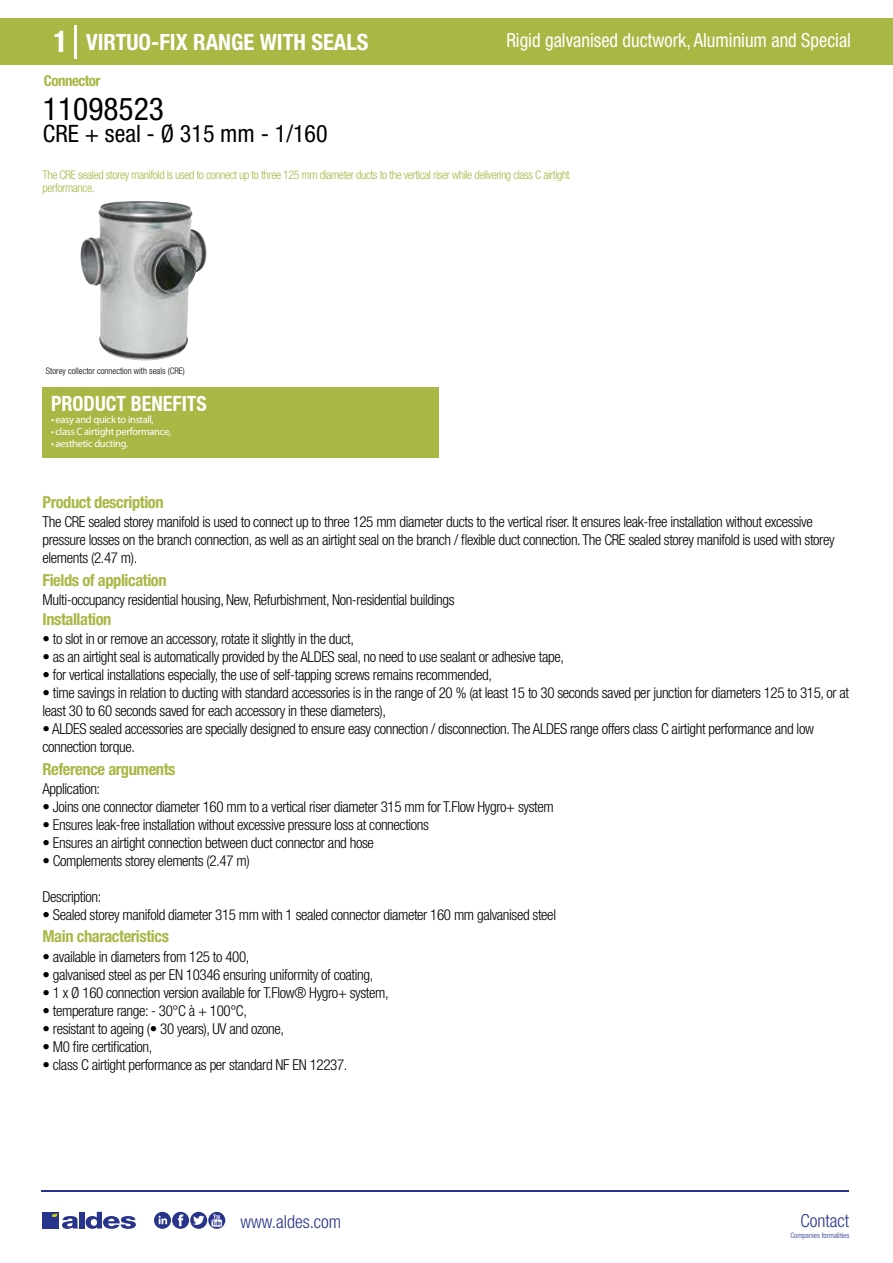
<style>
.page{position:relative;width:893px;height:1263px;background:#fff}
.page>*{position:absolute;margin:0;border:0;box-sizing:border-box;transform-origin:0 0}
.t1{font:condensed 31.5px "Helvetica Neue LT Std";color:#000}
.t2{font:condensed 24px "Helvetica Neue LT Std";color:#000}
.t3{font:700 condensed 22.5px "Helvetica Neue LT Std";color:#fff}
.t4{font:700 condensed 21px "Helvetica Neue";color:#fff;scale:.95 1}
.t5{font:condensed 19.5px "Helvetica Neue LT Std";color:#fff;scale:.95 1}
.t6{font:300 condensed 18px "Helvetica Neue";color:#28348b}
.t7{font:700 condensed 16.5px "Helvetica Neue LT Std";letter-spacing:-.025em;color:#a9b745}
.t8{font:300 condensed 15px/18px "Helvetica Neue LT Std";letter-spacing:-.025em;color:#000}
.t9{font:700 condensed 15px "Helvetica Neue LT Std";letter-spacing:-.035em;color:#a9b745}
.t10{font:300 condensed 12px/13.5px "Helvetica Neue LT Std";letter-spacing:-.035em;color:#a9b745}
.t11{font:10.5px "Myriad Pro";letter-spacing:-.03em;color:#fff}
.t12{font:300 condensed 9px "Helvetica Neue";color:#000}
.t13{font:300 condensed 7.5px "Helvetica Neue";color:#28348b}
.s1{font-size:30px}
</style>
<div class="page">
<div style="left:0;top:18px;width:893px;height:46px;background:#a9b745"></div>
<div style="left:43px;top:387px;width:396px;height:70px;background:#a9b745"></div>
<hr style="left:74px;top:25px;width:2px;height:33px;background:#fff">
<svg style="left:80px;top:201px;width:127px;height:160px"></svg>
<hr style="left:41px;top:1190px;width:808px;height:1px;background:#28348b">
<svg style="left:154px;top:1212px;width:71px;height:17px"></svg>
<div style="left:42px;top:1212px;width:17px;height:16px;background:#28348b"></div>
<div style="left:79px;top:1212px;width:5px;height:16px;background:#28348b"></div>
<svg style="left:86px;top:1212px;width:50px;height:17px"></svg>
<svg style="left:52px;top:1213px;width:26px;height:16px"></svg>
<h3 class="t3" style="left:54px;top:28px;width:317px"><span class="s1">1</span> VIRTUO-FIX RANGE WITH SEALS</h3>
<h3 class="t5" style="left:506px;top:29px;width:364px">Rigid galvanised ductwork, Aluminium and Special</h3>
<p class="t9" style="left:44px;top:71px;width:58px">Connector</p>
<h1 class="t1" style="left:43px;top:91px;width:122px">11098523</h1>
<h2 class="t2" style="left:43px;top:120px;width:286px">CRE + seal - Ø 315 mm - 1/160</h2>
<p class="t10" style="left:43px;top:167px;width:529px">The CRE sealed storey manifold is used to connect up to three 125 mm diameter ducts to the vertical riser while delivering class C airtight performance.</p>
<p class="t12" style="left:46px;top:365px;width:140px">Storey collector connection with seals (CRE)</p>
<p class="t12" style="left:134px;top:365px;width:52px">(CRE) with seals</p>
<h3 class="t4" style="left:51px;top:391px;width:166px">PRODUCT BENEFITS</h3>
<p class="t11" style="left:51px;top:413px;width:104px">• easy and quick to install,</p>
<p class="t11" style="left:51px;top:425px;width:122px">• class C airtight performance,</p>
<p class="t11" style="left:51px;top:437px;width:79px">• aesthetic ducting.</p>
<p class="t7" style="left:43px;top:492px;width:123px">Product description</p>
<p class="t8" style="left:43px;top:513px;width:794px">The CRE sealed storey manifold is used to connect up to three 125 mm diameter ducts to the vertical riser. It ensures leak-free installation without excessive pressure losses on the branch connection, as well as an airtight seal on the branch / flexible duct connection. The CRE sealed storey manifold is used with storey elements (2.47 m).</p>
<p class="t8" style="left:43px;top:590px;width:413px">Multi-occupancy residential housing, New, Refurbishment, Non-residential buildings</p>
<p class="t8" style="left:43px;top:630px;width:313px">• to slot in or remove an accessory, rotate it slightly in the duct,</p>
<p class="t8" style="left:43px;top:648px;width:523px">• as an airtight seal is automatically provided by the ALDES seal, no need to use sealant or adhesive tape,</p>
<p class="t8" style="left:43px;top:666px;width:451px">• for vertical installations especially, the use of self-tapping screws remains recommended,</p>
<p class="t8" style="left:43px;top:684px;width:808px">• time savings in relation to ducting with standard accessories is in the range of 20 % (at least 15 to 30 seconds saved per junction for diameters 125 to 315, or at least 30 to 60 seconds saved for each accessory in these diameters),</p>
<p class="t8" style="left:43px;top:720px;width:773px">• ALDES sealed accessories are specially designed to ensure easy connection / disconnection. The ALDES range offers class C airtight performance and low connection torque.</p>
<p class="t7" style="left:43px;top:570px;width:126px">Fields of application</p>
<p class="t7" style="left:43px;top:609px;width:70px">Installation</p>
<p class="t7" style="left:43px;top:759px;width:135px">Reference arguments</p>
<p class="t8" style="left:43px;top:780px;width:59px">Application:</p>
<p class="t8" style="left:43px;top:798px;width:513px">• Joins one connector diameter 160 mm to a vertical riser diameter 315 mm for T.Flow Hygro+ system</p>
<p class="t8" style="left:43px;top:816px;width:388px">• Ensures leak-free installation without excessive pressure loss at connections</p>
<p class="t8" style="left:43px;top:834px;width:333px">• Ensures an airtight connection between duct connector and hose</p>
<p class="t8" style="left:43px;top:852px;width:209px">• Complements storey elements (2.47 m)</p>
<p class="t8" style="left:43px;top:888px;width:60px">Description:</p>
<p class="t8" style="left:43px;top:906px;width:515px">• Sealed storey manifold diameter 315 mm with 1 sealed connector diameter 160 mm galvanised steel</p>
<p class="t7" style="left:43px;top:926px;width:128px">Main characteristics</p>
<p class="t8" style="left:43px;top:947px;width:208px">• available in diameters from 125 to 400,</p>
<p class="t8" style="left:43px;top:965px;width:332px">• galvanised steel as per EN 10346 ensuring uniformity of coating,</p>
<p class="t8" style="left:43px;top:983px;width:348px">• 1 x Ø 160 connection version available for T.Flow® Hygro+ system,</p>
<p class="t8" style="left:43px;top:1001px;width:206px">• temperature range: - 30°C à + 100°C,</p>
<p class="t8" style="left:43px;top:1019px;width:243px">• resistant to ageing (• 30 years), UV and ozone,</p>
<p class="t8" style="left:43px;top:1037px;width:111px">• M0 fire certification,</p>
<p class="t8" style="left:43px;top:1055px;width:306px">• class C airtight performance as per standard NF EN 12237.</p>
<p class="t6" style="left:240px;top:1211px;width:102px">www.aldes.com</p>
<p class="t6" style="left:800px;top:1211px;width:50px">Contact</p>
<p class="t13" style="left:790px;top:1230px;width:60px">Companies formalities</p>
</div>
